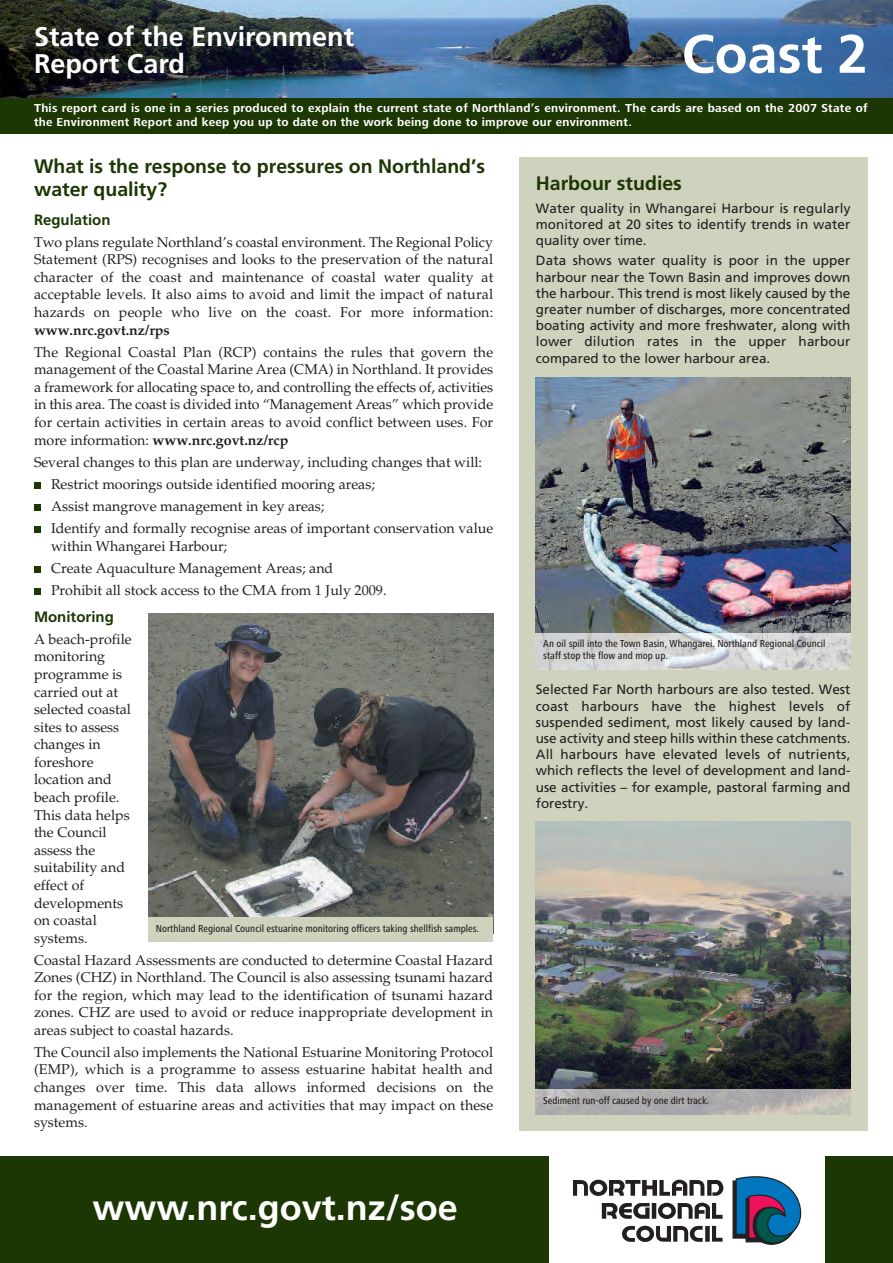
<style>
.page{position:relative;width:893px;height:1263px;background:#fff}
.page>*{position:absolute;margin:0;border:0;box-sizing:border-box;transform-origin:0 0}
.t1{font:700 54px "Frutiger";color:#fff}
.t2{font:700 36px "Frutiger";color:#fff}
.t3{font:700 27px/27px "Frutiger";color:#fff}
.t4{font:700 19.5px/23.9px "Frutiger Maori";color:#1c3704}
.t5{font:700 15px "Frutiger Maori";color:#1c3704}
.t6{font:14.25px/17.5px "Palatino Maori";color:#231f20;text-align:justify}
.t7{font:700 14.25px "Palatino Maori";color:#231f20}
.t8{font:13.5px/16.2px "Frutiger Maori";color:#231f20;text-align:justify}
.t9{font:700 12px/13.5px "Frutiger Next LT";letter-spacing:.025em;color:#fff}
.t10{font:500 condensed 10.5px/12px "Frutiger Next LT";color:#231f20}
.s1{font-weight:700}
</style>
<div class="page">
<div style="left:34px;top:588px;width:6px;height:7px;background:#1c3704"></div>
<div style="left:34px;top:566px;width:6px;height:7px;background:#1c3704"></div>
<svg style="left:34px;top:527px;width:6px;height:6px"></svg>
<div style="left:34px;top:504px;width:6px;height:7px;background:#1c3704"></div>
<div style="left:34px;top:482px;width:6px;height:7px;background:#1c3704"></div>
<div style="left:519px;top:157px;width:348px;height:974px;background:#cfd2bd"></div>
<div style="left:0;top:1157px;width:893px;height:106px;background:#1c3704"></div>
<div style="left:549px;top:1157px;width:276px;height:106px;background:#fff"></div>
<svg style="left:573px;top:1179px;width:150px;height:17px"></svg>
<svg style="left:602px;top:1202px;width:121px;height:17px"></svg>
<svg style="left:622px;top:1225px;width:100px;height:17px"></svg>
<svg style="left:732px;top:1176px;width:70px;height:69px"></svg>
<div style="left:0;top:98px;width:893px;height:36px;background:#1c3704"></div>
<img style="left:0;top:0;width:893px;height:98px">
<img style="left:148px;top:613px;width:345px;height:304px">
<div style="left:148px;top:917px;width:345px;height:25px;background:#cfd2bd"></div>
<img style="left:536px;top:377px;width:314px;height:256px">
<img style="left:536px;top:821px;width:314px;height:269px">
<img style="left:536px;top:1090px;width:314px;height:24px">
<img style="left:536px;top:633px;width:314px;height:36px">
<h3 class="t3" style="left:34px;top:25px;width:322px">State of the Environment<br>Report Card</h3>
<h1 class="t1" style="left:682px;top:32px;width:187px">Coast 2</h1>
<p class="t9" style="left:34px;top:103px;width:835px">This report card is one in a series produced to explain the current state of Northland’s environment. The cards are based on the 2007 State of the Environment Report and keep you up to date on the work being done to improve our environment.</p>
<h3 class="t4" style="left:34px;top:155px;width:453px">What is the response to pressures on Northland’s water quality?</h3>
<p class="t5" style="left:34px;top:214px;width:78px">Regulation</p>
<p class="t6" style="left:34px;top:235px;width:461px">Two plans regulate Northland’s coastal environment. The Regional Policy Statement (RPS) recognises and looks to the preservation of the natural character of the coast and maintenance of coastal water quality at acceptable levels. It also aims to avoid and limit the impact of natural hazards on people who live on the coast. For more information:</p>
<p class="t7" style="left:34px;top:324px;width:137px">www.nrc.govt.nz/rps</p>
<p class="t6" style="left:34px;top:345px;width:461px">The Regional Coastal Plan (RCP) contains the rules that govern the management of the Coastal Marine Area (CMA) in Northland. It provides a framework for allocating space to, and controlling the effects of, activities in this area. The coast is divided into “Management Areas” which provide for certain activities in certain areas to avoid conflict between uses. For more information: <span class="s1">www.nrc.govt.nz/rcp</span></p>
<p class="t6" style="left:51px;top:452px;width:444px;line-height:22.2px;text-align:left;text-indent:-17px">Several changes to this plan are underway, including changes that will:<br>Restrict moorings outside identified mooring areas;<br>Assist mangrove management in key areas;<br>Identify and formally recognise areas of important conservation value</p>
<p class="t6" style="left:51px;top:536px;width:337px;line-height:22.2px;text-align:left">within Whangarei Harbour;<br>Create Aquaculture Management Areas; and<br>Prohibit all stock access to the CMA from 1 July 2009.</p>
<p class="t5" style="left:34px;top:611px;width:81px">Monitoring</p>
<p class="t6" style="left:34px;top:632px;width:99px;text-align:left">A beach-profile monitoring programme is carried out at selected coastal sites to assess changes in foreshore location and beach profile.<br>This data helps the Council assess the suitability and effect of developments on coastal systems.</p>
<p class="t6" style="left:34px;top:952px;width:461px">Coastal Hazard Assessments are conducted to determine Coastal Hazard Zones (CHZ) in Northland. The Council is also assessing tsunami hazard for the region, which may lead to the identification of tsunami hazard zones. CHZ are used to avoid or reduce inappropriate development in areas subject to coastal hazards.</p>
<p class="t6" style="left:34px;top:1045px;width:461px">The Council also implements the National Estuarine Monitoring Protocol (EMP), which is a programme to assess estuarine habitat health and changes over time. This data allows informed decisions on the management of estuarine areas and activities that may impact on these systems.</p>
<p class="t10" style="left:156px;top:923px;width:325px">Northland Regional Council estuarine monitoring officers taking shellfish samples.</p>
<h2 class="t2" style="left:93px;top:1192px;width:367px">www.nrc.govt.nz/soe</h2>
<h3 class="t4" style="left:536px;top:172px;width:148px">Harbour studies</h3>
<p class="t8" style="left:536px;top:201px;width:316px">Water quality in Whangarei Harbour is regularly monitored at 20 sites to identify trends in water quality over time.</p>
<p class="t8" style="left:536px;top:254px;width:316px">Data shows water quality is poor in the upper harbour near the Town Basin and improves down the harbour. This trend is most likely caused by the greater number of discharges, more concentrated boating activity and more freshwater, along with lower dilution rates in the upper harbour compared to the lower harbour area.</p>
<p class="t10" style="left:543px;top:639px;width:284px">An oil spill into the Town Basin, Whangarei. Northland Regional Council staff stop the flow and mop up.</p>
<p class="t8" style="left:536px;top:683px;width:316px">Selected Far North harbours are also tested. West coast harbours have the highest levels of suspended sediment, most likely caused by land&shy;use activity and steep hills within these catchments.<br>All harbours have elevated levels of nutrients, which reflects the level of development and land&shy;use activities – for example, pastoral farming and forestry.</p>
<p class="t10" style="left:543px;top:1096px;width:167px">Sediment run-off caused by one dirt track.</p>
</div>
